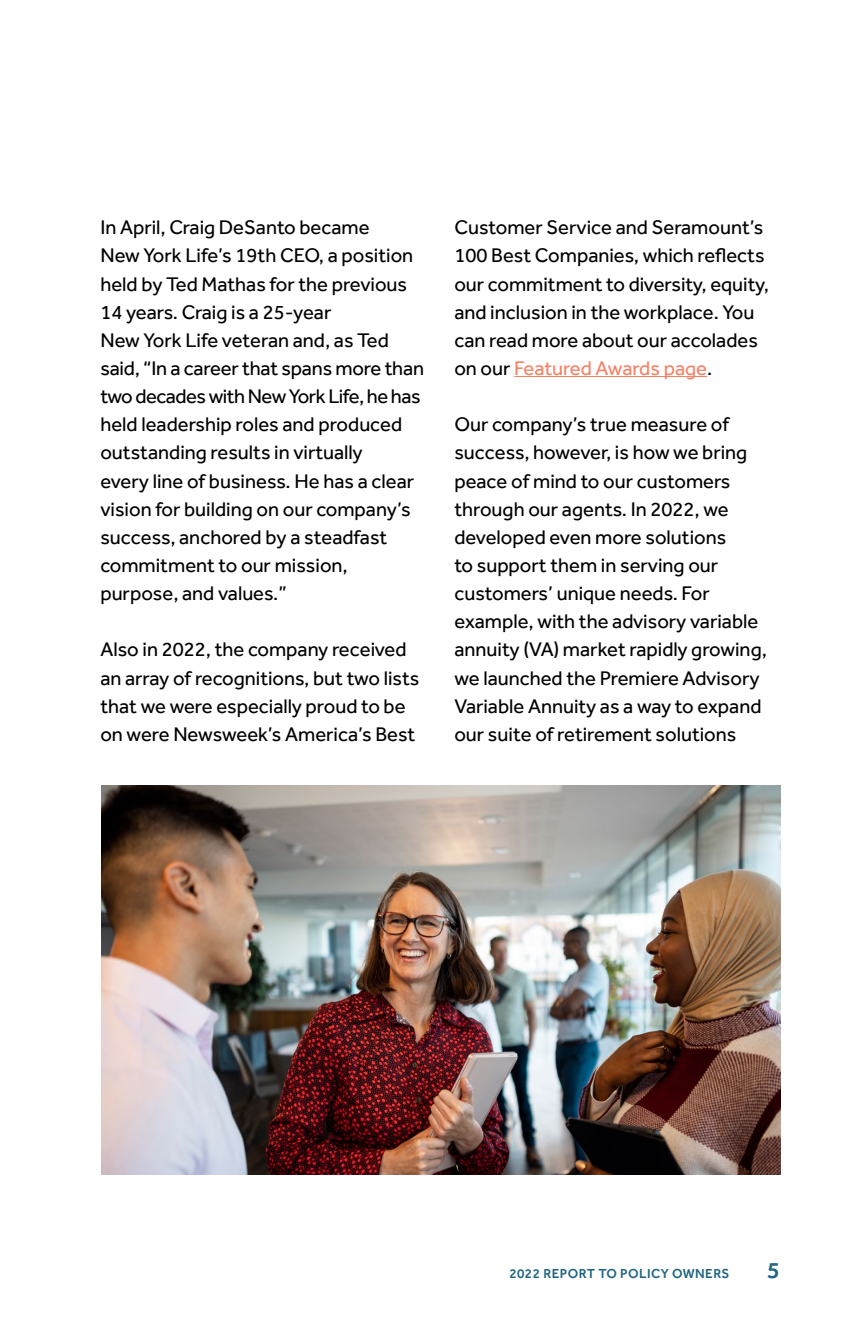
<style>
.page{position:relative;width:851px;height:1337px;background:#fff}
.page>*{position:absolute;margin:0;border:0;box-sizing:border-box;transform-origin:0 0}
.t1{font:500 23.62px "Effra";color:#206582}
.t2{font:20.25px/28.1px "Effra Pro";color:#000}
.t3{font:500 13.5px "Effra";letter-spacing:.03em;color:#206582}
.s1{color:#f58267}
</style>
<div class="page">
<hr style="left:514px;top:376px;width:193px;height:1px;background:#f58267">
<img style="left:101px;top:786px;width:679px;height:388px">
<p class="t2" style="left:100px;top:213px;width:325px">In April, Craig DeSanto became<br>New York Life’s 19th CEO, a position held by Ted Mathas for the previous<br>14 years. Craig is a 25-year<br>New York Life veteran and, as Ted said, “In a career that spans more than two decades with New York Life, he has held leadership roles and produced outstanding results in virtually<br>every line of business. He has a clear vision for building on our company’s success, anchored by a steadfast commitment to our mission, purpose, and values.”</p>
<p class="t2" style="left:100px;top:635px;width:320px">Also in 2022, the company received an array of recognitions, but two lists that we were especially proud to be on were Newsweek’s America’s Best</p>
<p class="t2" style="left:454px;top:213px;width:316px">Customer Service and Seramount’s 100 Best Companies, which reflects our commitment to diversity, equity, and inclusion in the workplace. You can read more about our accolades on our <span class="s1">Featured Awards page</span>.</p>
<p class="t2" style="left:454px;top:410px;width:314px">Our company’s true measure of success, however, is how we bring peace of mind to our customers through our agents. In 2022, we developed even more solutions<br>to support them in serving our customers’ unique needs. For example, with the advisory variable annuity (VA) market rapidly growing, we launched the Premiere Advisory<br>Variable Annuity as a way to expand our suite of retirement solutions</p>
<p class="t3" style="left:509px;top:1265px;width:221px">2022 REPORT TO POLICY OWNERS</p>
<p class="t1" style="left:767px;top:1256px;width:14px">5</p>
</div>
